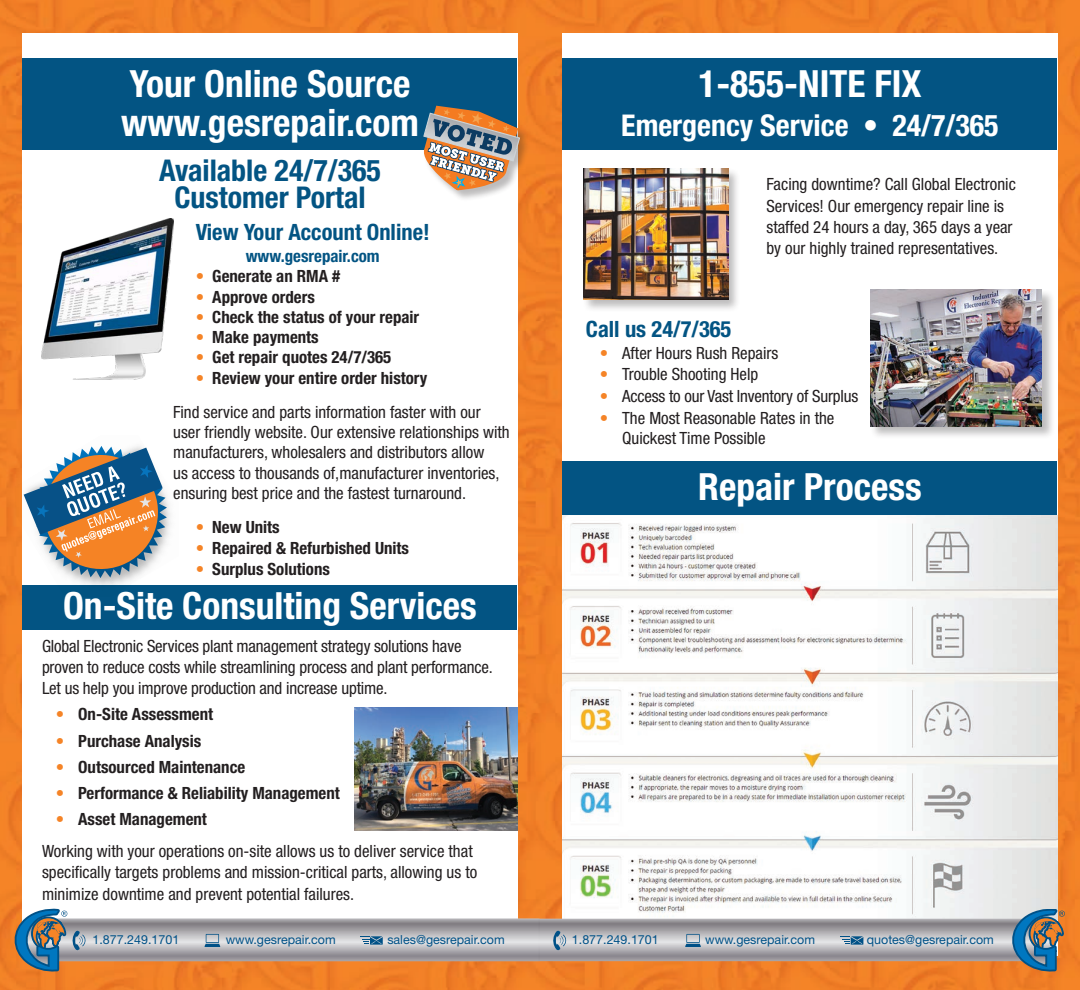
<style>
.page{position:relative;width:1080px;height:990px;background:#fff}
.page>*{position:absolute;margin:0;border:0;box-sizing:border-box;transform-origin:0 0}
.t1{font:700 condensed 37.5px "Helvetica Neue";color:#fff}
.t2{font:700 condensed 30px "Helvetica Neue";color:#035483}
.t3{font:700 condensed 30px "Helvetica Neue";color:#fff}
.t4{font:700 condensed 22.5px "Helvetica Neue";color:#035483}
.t5{font:condensed 16.88px/21.2px "Helvetica Neue";color:#231f20}
.t6{font:700 condensed 16.88px "Helvetica Neue";color:#231f20}
.t7{font:700 condensed 16.88px "Helvetica Neue";color:#035483}
.t8{font:12.5px "Helvetica Neue";color:#005187}
.s1{color:#f58427}
.s2{font-weight:400;color:#f58427}
</style>
<div class="page">
<img style="left:0;top:0;width:1080px;height:990px">
<div style="left:22px;top:34px;width:496px;height:922px;background:#fff"></div>
<div style="left:22px;top:585px;width:495px;height:45px;background:#035483"></div>
<div style="left:562px;top:34px;width:496px;height:922px;background:#fff"></div>
<div style="left:22px;top:58px;width:495px;height:92px;background:#035483"></div>
<div style="left:562px;top:58px;width:495px;height:92px;background:#035483"></div>
<div style="left:562px;top:462px;width:495px;height:54px;background:#035483"></div>
<div style="left:423px;top:106px;width:107px;height:96px;background:#231f20;opacity:.3"></div>
<div style="left:583px;top:168px;width:472px;height:272px;background:#231f20;opacity:.3"></div>
<img style="left:584px;top:169px;width:144px;height:131px">
<img style="left:870px;top:289px;width:172px;height:137px">
<img style="left:42px;top:219px;width:132px;height:161px">
<svg style="left:423px;top:106px;width:98px;height:222px"></svg>
<img style="left:16px;top:469px;width:103px;height:127px">
<img style="left:35px;top:446px;width:132px;height:132px">
<svg style="left:24px;top:447px;width:141px;height:130px"></svg>
<img style="left:562px;top:516px;width:496px;height:402px">
<img style="left:355px;top:708px;width:163px;height:122px">
<img style="left:539px;top:918px;width:436px;height:51px">
<svg style="left:685px;top:934px;width:16px;height:13px"></svg>
<svg style="left:841px;top:936px;width:22px;height:9px"></svg>
<svg style="left:552px;top:931px;width:15px;height:19px"></svg>
<svg style="left:975px;top:909px;width:89px;height:63px;background:#8f9190"></svg>
<img style="left:87px;top:918px;width:452px;height:51px">
<svg style="left:205px;top:934px;width:15px;height:13px"></svg>
<svg style="left:360px;top:936px;width:23px;height:9px"></svg>
<svg style="left:15px;top:909px;width:72px;height:63px;background:#818b8f"></svg>
<p class="t1" style="left:130px;top:61px;width:282px">Your Online Source</p>
<p class="t1" style="left:121px;top:100px;width:299px">www.gesrepair.com</p>
<p class="t2" style="left:159px;top:152px;width:223px">Available 24/7/365</p>
<p class="t2" style="left:174px;top:179px;width:193px">Customer Portal</p>
<p class="t4" style="left:196px;top:218px;width:236px">View Your Account Online!</p>
<p class="t7" style="left:246px;top:246px;width:135px">www.gesrepair.com</p>
<p class="t6" style="left:196px;top:266px;width:146px"><span class="s1">•</span> Generate an RMA #</p>
<p class="t6" style="left:196px;top:286px;width:121px"><span class="s1">•</span> Approve orders</p>
<p class="t6" style="left:196px;top:307px;width:225px"><span class="s1">•</span> Check the status of your repair</p>
<p class="t6" style="left:196px;top:327px;width:125px"><span class="s1">•</span> Make payments</p>
<p class="t6" style="left:196px;top:347px;width:197px"><span class="s1">•</span> Get repair quotes 24/7/365</p>
<p class="t6" style="left:196px;top:367px;width:233px"><span class="s1">•</span> Review your entire order history</p>
<p class="t5" style="left:173px;top:402px;width:338px;line-height:20.2px">Find service and parts information faster with our user friendly website. Our extensive relationships with manufacturers, wholesalers and distributors allow<br>us access to thousands of,manufacturer inventories, ensuring best price and the fastest turnaround.</p>
<p class="t6" style="left:196px;top:516px;width:86px"><span class="s2">•</span> New Units</p>
<p class="t6" style="left:196px;top:538px;width:215px"><span class="s2">•</span> Repaired &amp; Refurbished Units</p>
<p class="t6" style="left:196px;top:559px;width:136px"><span class="s2">•</span> Surplus Solutions</p>
<p class="t1" style="left:63px;top:583px;width:415px">On-Site Consulting Services</p>
<p class="t5" style="left:42px;top:635px;width:452px">Global Electronic Services plant management strategy solutions have proven to reduce costs while streamlining process and plant performance.<br>Let us help you improve production and increase uptime.</p>
<p class="t6" style="left:56px;top:704px;width:159px"><span class="s2">•</span> On-Site Assessment</p>
<p class="t6" style="left:56px;top:730px;width:147px"><span class="s2">•</span> Purchase Analysis</p>
<p class="t6" style="left:56px;top:757px;width:191px"><span class="s2">•</span> Outsourced Maintenance</p>
<p class="t6" style="left:56px;top:783px;width:286px"><span class="s2">•</span> Performance &amp; Reliability Management</p>
<p class="t6" style="left:56px;top:809px;width:153px"><span class="s2">•</span> Asset Management</p>
<p class="t5" style="left:42px;top:840px;width:437px">Working with your operations on-site allows us to deliver service that specifically targets problems and mission-critical parts, allowing us to minimize downtime and prevent potential failures.</p>
<p class="t1" style="left:698px;top:61px;width:225px">1-855-NITE FIX</p>
<p class="t3" style="left:621px;top:107px;width:379px">Emergency Service • 24/7/365</p>
<p class="t5" style="left:767px;top:174px;width:251px">Facing downtime? Call Global Electronic Services! Our emergency repair line is staffed 24 hours a day, 365 days a year by our highly trained representatives.</p>
<p class="t4" style="left:586px;top:315px;width:147px">Call us 24/7/365</p>
<p class="t5" style="left:600px;top:342px;width:180px"><span class="s1">•</span> After Hours Rush Repairs</p>
<p class="t5" style="left:600px;top:364px;width:160px"><span class="s1">•</span> Trouble Shooting Help</p>
<p class="t5" style="left:600px;top:386px;width:260px"><span class="s1">•</span> Access to our Vast Inventory of Surplus</p>
<p class="t5" style="left:622px;top:408px;width:214px;line-height:20px;text-indent:-22px"><span class="s1">•</span> The Most Reasonable Rates in the<br>Quickest Time Possible</p>
<p class="t1" style="left:698px;top:464px;width:225px">Repair Process</p>
<p class="t8" style="left:93px;top:932px;width:88px">1.877.249.1701</p>
<p class="t8" style="left:226px;top:932px;width:111px">www.gesrepair.com</p>
<p class="t8" style="left:387px;top:932px;width:119px">sales@gesrepair.com</p>
<p class="t8" style="left:572px;top:932px;width:88px">1.877.249.1701</p>
<p class="t8" style="left:705px;top:932px;width:111px">www.gesrepair.com</p>
<p class="t8" style="left:867px;top:932px;width:129px">quotes@gesrepair.com</p>
</div>
